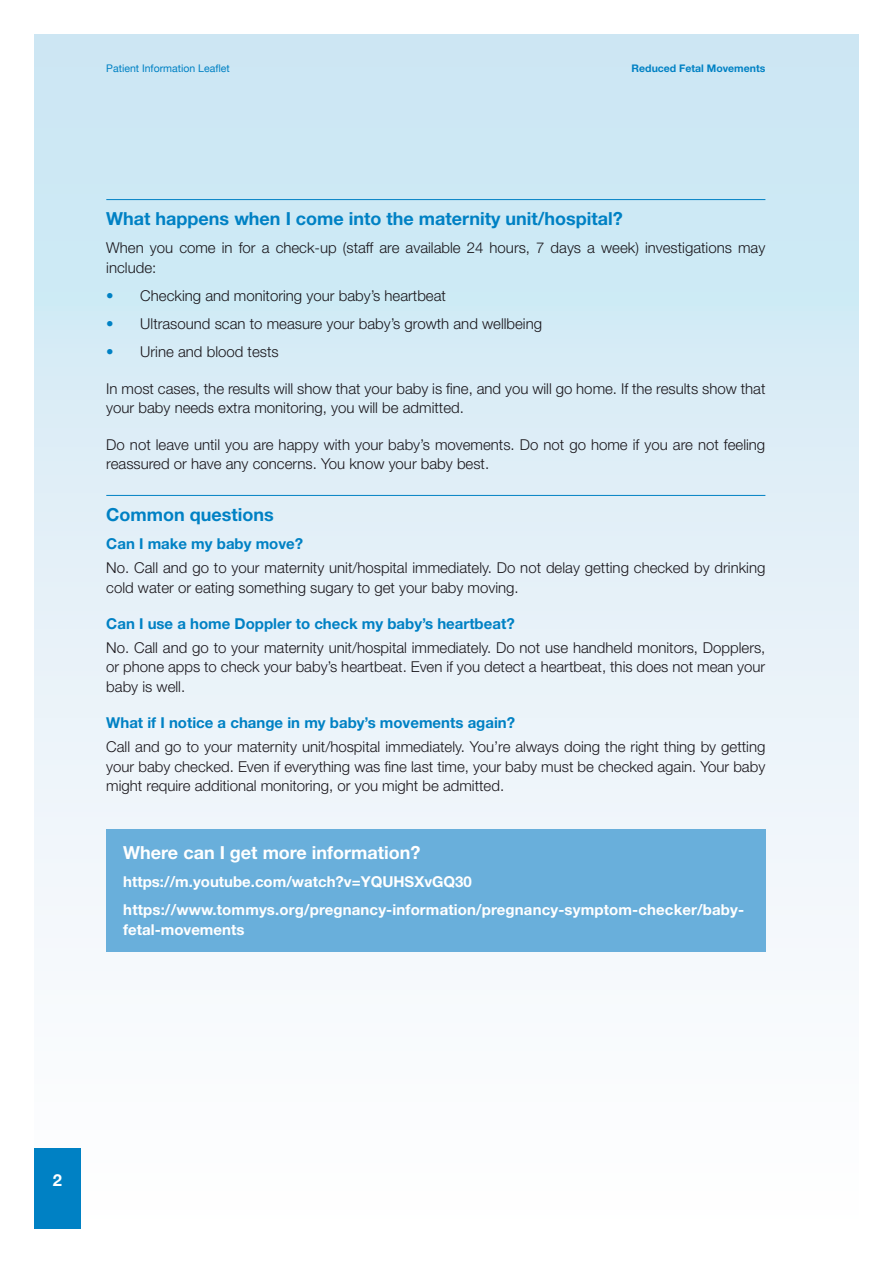
<style>
.page{position:relative;width:893px;height:1263px;background:#fff}
.page>*{position:absolute;margin:0;border:0;box-sizing:border-box;transform-origin:0 0}
.t1{font:700 18px "Helvetica Neue LT Std";color:#0081c4}
.t2{font:700 18px "Helvetica Neue LT Std";color:#fff}
.t3{font:700 16.5px "Helvetica Neue";color:#fff}
.Body_0-0__4{font:300 15px/19.5px "Helvetica Neue LT Std";color:#1a171c}
.Body_0-0__2{font:700 15px/19.5px "Helvetica Neue LT Std";letter-spacing:.01em;color:#fff}
.t4{font:700 15px "Helvetica Neue LT Std";color:#0081c4}
.Body_0-0__2-2{font:300 15px/19.5px "Helvetica Neue LT Std";color:#1a171c}
.t5{font:10.5px "Helvetica Neue";color:#0081c4}
.t6{font:700 10.5px "Helvetica Neue LT Std";color:#0081c4}
.s1{font-weight:700;color:#0081c4}
</style>
<div class="page">
<div style="left:34px;top:34px;width:825px;height:1195px;background:linear-gradient(to bottom,#c8e5f3,#fffeff)"></div>
<div style="left:34px;top:1148px;width:47px;height:81px;background:#0081c4"></div>
<hr style="left:106px;top:199px;width:659px;height:1px;background:#0081c4">
<hr style="left:106px;top:495px;width:659px;height:1px;background:#0081c4">
<div style="left:106px;top:829px;width:659px;height:123px;background:#69afdb"></div>
<p class="t5" style="left:106px;top:61px;width:125px">Patient Information Leaflet</p>
<p class="t6" style="left:632px;top:62px;width:135px">Reduced Fetal Movements</p>
<h2 class="t1" style="left:106px;top:208px;width:518px">What happens when I come into the maternity unit/hospital?</h2>
<p class="Body_0-0__2-2" style="left:106px;top:238px;width:660px">When you come in for a check-up (staff are available 24 hours, 7 days a week) investigations may include:</p>
<p class="Body_0-0__4" style="left:106px;top:286px;width:341px"><span class="s1">•</span> Checking and monitoring your baby’s heartbeat</p>
<p class="Body_0-0__4" style="left:106px;top:314px;width:437px"><span class="s1">•</span> Ultrasound scan to measure your baby’s growth and wellbeing</p>
<p class="Body_0-0__4" style="left:106px;top:342px;width:174px"><span class="s1">•</span> Urine and blood tests</p>
<p class="Body_0-0__4" style="left:106px;top:378px;width:661px">In most cases, the results will show that your baby is fine, and you will go home. If the results show that your baby needs extra monitoring, you will be admitted.</p>
<p class="Body_0-0__4" style="left:106px;top:434px;width:660px">Do not leave until you are happy with your baby’s movements. Do not go home if you are not feeling reassured or have any concerns. You know your baby best.</p>
<h2 class="t1" style="left:106px;top:504px;width:169px">Common questions</h2>
<h3 class="t4" style="left:106px;top:535px;width:198px">Can I make my baby move?</h3>
<p class="Body_0-0__4" style="left:106px;top:558px;width:661px">No. Call and go to your maternity unit/hospital immediately. Do not delay getting checked by drinking cold water or eating something sugary to get your baby moving.</p>
<h3 class="t4" style="left:106px;top:614px;width:410px">Can I use a home Doppler to check my baby’s heartbeat?</h3>
<p class="Body_0-0__4" style="left:106px;top:637px;width:661px;text-align:justify">No. Call and go to your maternity unit/hospital immediately. Do not use handheld monitors, Dopplers, or phone apps to check your baby’s heartbeat. Even if you detect a heartbeat, this does not mean your baby is well.</p>
<h3 class="t4" style="left:106px;top:714px;width:410px">What if I notice a change in my baby’s movements again?</h3>
<p class="Body_0-0__4" style="left:106px;top:737px;width:661px;text-align:justify">Call and go to your maternity unit/hospital immediately. You’re always doing the right thing by getting your baby checked. Even if everything was fine last time, your baby must be checked again. Your baby might require additional monitoring, or you might be admitted.</p>
<h2 class="t2" style="left:123px;top:842px;width:299px">Where can I get more information?</h2>
<p class="Body_0-0__2" style="left:123px;top:872px;width:350px">https://m.youtube.com/watch?v=YQUHSXvGQ30</p>
<p class="Body_0-0__2" style="left:123px;top:900px;width:622px">https://www.tommys.org/pregnancy-information/pregnancy-symptom-checker/baby&shy;fetal-movements</p>
<p class="t3" style="left:53px;top:1167px;width:11px">2</p>
</div>
